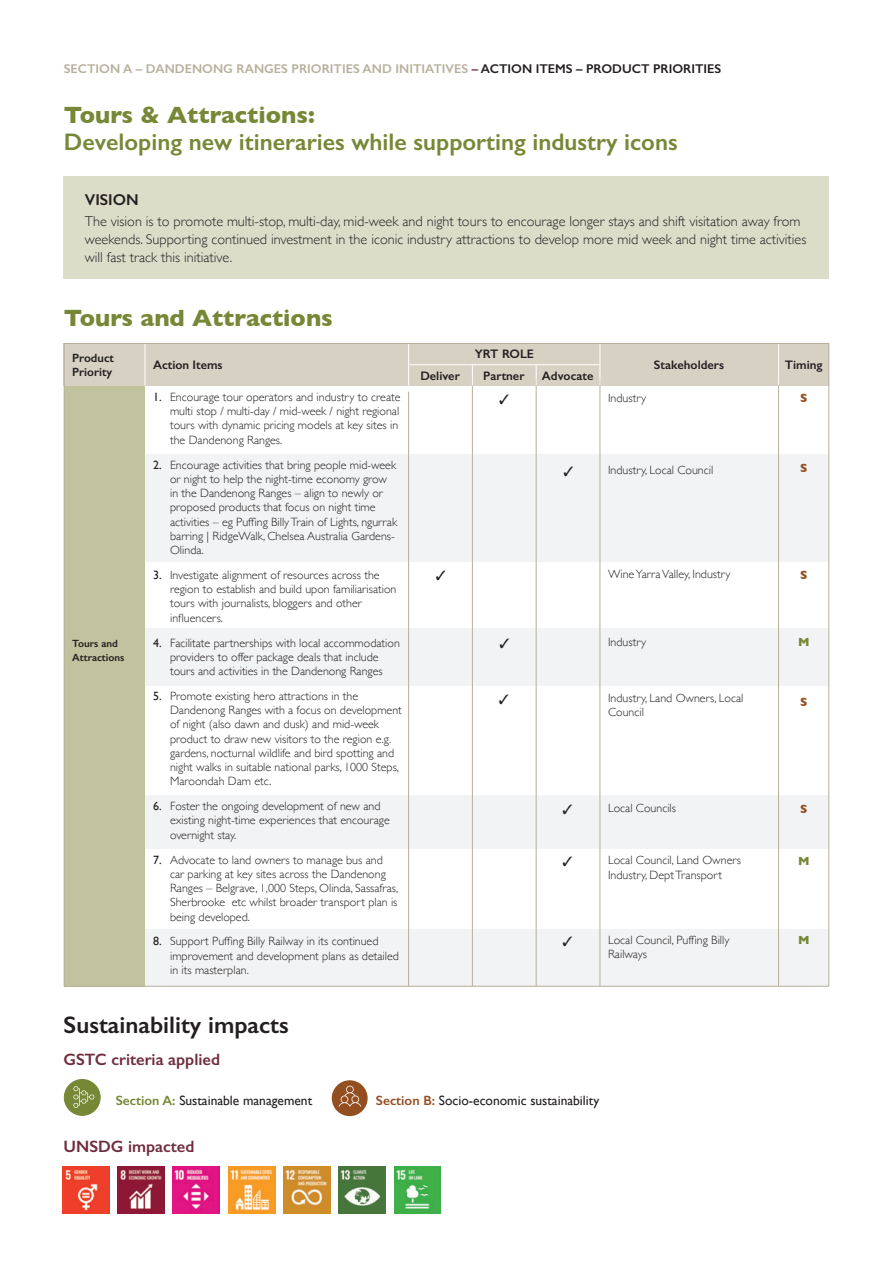
<style>
.page{position:relative;width:893px;height:1263px;background:#fff}
.page>*{position:absolute;margin:0;border:0;box-sizing:border-box;transform-origin:0 0}
.t1{font:600 24px "Gill Sans";color:#768836}
.t2{font:700 24px "Gill Sans";color:#768836}
.t3{font:600 24px "Gill Sans";color:#231f20}
.t4{font:600 16.5px "Gill Sans";color:#702d3d}
.t5{font:600 15.75px "Gill Sans";color:#231f20}
.t6{font:300 14.25px/18px "Gill Sans";color:#231f20}
.t7{font:13.5px "Gill Sans";color:#231f20}
.t8{font:600 12.75px "Gill Sans";color:#b8b09d}
.t9{font:600 12.3px "Gill Sans";color:#231f20}
.t10{font:300 12px/14.2px "Gill Sans";color:#231f20}
.t11{font:600 12px/14.2px "Gill Sans";color:#231f20}
.t12{font:700 12px "Gill Sans";color:#944f21}
.t13{font:700 12px "Gill Sans";color:#768836}
.t14{font:600 10.5px/13.5px "Gill Sans";color:#231f20}
.s1{color:#753543}
.s2{color:#231f20}
.s3{font-weight:400}
.s4{font-weight:600;color:#768836}
.s5{font-weight:600;color:#944f21}
</style>
<div class="page">
<div style="left:145px;top:628px;width:684px;height:58px;background:#f2f3f4"></div>
<div style="left:145px;top:454px;width:684px;height:108px;background:#f2f3f4"></div>
<div style="left:145px;top:795px;width:684px;height:53px;background:#f2f3f4"></div>
<div style="left:145px;top:929px;width:684px;height:57px;background:#f2f3f4"></div>
<div style="left:64px;top:343px;width:765px;height:43px;background:#d6d1c3"></div>
<div style="left:64px;top:386px;width:80px;height:600px;background:#c0c39e"></div>
<hr style="left:145px;top:343px;width:1px;height:43px;background:#fff">
<hr style="left:472px;top:378px;width:1px;height:608px;background:#b8b09d">
<hr style="left:536px;top:378px;width:1px;height:608px;background:#b8b09d">
<hr style="left:408px;top:343px;width:1px;height:43px;background:#fff">
<hr style="left:408px;top:392px;width:1px;height:594px;background:#b8b09d">
<hr style="left:600px;top:378px;width:1px;height:608px;background:#b8b09d">
<hr style="left:600px;top:343px;width:1px;height:43px;background:#fff">
<hr style="left:778px;top:378px;width:1px;height:608px;background:#b8b09d">
<hr style="left:778px;top:343px;width:1px;height:43px;background:#fff">
<svg style="left:472px;top:365px;width:1px;height:21px"></svg>
<svg style="left:536px;top:365px;width:1px;height:21px"></svg>
<hr style="left:409px;top:364px;width:191px;height:1px;background:#fff">
<div style="left:64px;top:1079px;width:36px;height:36px;background:#768836;border-radius:50%"></div>
<div style="left:64px;top:1079px;width:36px;height:36px;border:1px solid #768836;border-radius:50%"></div>
<svg style="left:73px;top:1086px;width:22px;height:22px"></svg>
<div style="left:332px;top:1080px;width:36px;height:36px;background:#944f21;border-radius:50%"></div>
<svg style="left:339px;top:1086px;width:22px;height:21px"></svg>
<img style="left:62px;top:1166px;width:47px;height:47px">
<img style="left:118px;top:1166px;width:46px;height:47px">
<img style="left:173px;top:1166px;width:47px;height:47px">
<img style="left:228px;top:1166px;width:47px;height:47px">
<img style="left:284px;top:1166px;width:46px;height:47px">
<img style="left:339px;top:1166px;width:47px;height:47px">
<img style="left:394px;top:1166px;width:47px;height:47px">
<div style="left:64px;top:177px;width:765px;height:102px;background:#dcddc9"></div>
<p class="t8" style="left:64px;top:61px;width:659px">SECTION A – DANDENONG RANGES PRIORITIES AND INITIATIVES <span class="s1">–</span> <span class="s2">ACTION ITEMS – PRODUCT PRIORITIES</span></p>
<h1 class="t2" style="left:64px;top:96px;width:252px">Tours &amp; Attractions:</h1>
<h1 class="t1" style="left:64px;top:127px;width:615px">Developing new itineraries while supporting industry icons</h1>
<h3 class="t5" style="left:85px;top:190px;width:55px">VISION</h3>
<p class="t6" style="left:85px;top:212px;width:723px">The vision is to promote multi-stop, multi-day, mid-week and night tours to encourage longer stays and shift visitation away from weekends. Supporting continued investment in the iconic industry attractions to develop more mid week and night time activities will fast track this initiative.</p>
<h1 class="t2" style="left:64px;top:298px;width:271px">Tours and Attractions</h1>
<p class="t9" style="left:475px;top:346px;width:61px">YRT ROLE</p>
<p class="t11" style="left:72px;top:350px;width:43px">Product<br>Priority</p>
<p class="t9" style="left:153px;top:357px;width:71px">Action Items</p>
<p class="t9" style="left:654px;top:357px;width:72px">Stakeholders</p>
<p class="t9" style="left:785px;top:357px;width:39px">Timing</p>
<p class="t9" style="left:420px;top:368px;width:41px">Deliver</p>
<p class="t9" style="left:483px;top:368px;width:43px">Partner</p>
<p class="t9" style="left:542px;top:368px;width:53px">Advocate</p>
<p class="t14" style="left:72px;top:637px;width:54px">Tours and<br>Attractions</p>
<p class="t10" style="left:170px;top:389px;width:232px;text-indent:-17px"><span class="s3">1.</span> Encourage tour operators and industry to create multi stop / multi-day / mid-week / night regional tours with dynamic pricing models at key sites in the Dandenong Ranges.</p>
<p class="t10" style="left:170px;top:457px;width:229px;text-indent:-17px"><span class="s3">2.</span> Encourage activities that bring people mid-week or night to help the night-time economy grow in the Dandenong Ranges – align to newly or proposed products that focus on night time activities – eg Puffing Billy Train of Lights, ngurrak barring | RidgeWalk, Chelsea Australia Gardens-Olinda.</p>
<p class="t10" style="left:170px;top:567px;width:228px;text-indent:-17px"><span class="s3">3.</span> Investigate alignment of resources across the region to establish and build upon familiarisation tours with journalists, bloggers and other influencers.</p>
<p class="t10" style="left:153px;top:635px;width:248px;text-align:center"><span class="s3">4.</span> Facilitate partnerships with local accommodation providers to offer package deals that include<br>tours and activities in the Dandenong Ranges</p>
<p class="t10" style="left:170px;top:688px;width:233px;text-indent:-17px"><span class="s3">5.</span> Promote existing hero attractions in the Dandenong Ranges with a focus on development of night (also dawn and dusk) and mid-week product to draw new visitors to the region e.g. gardens, nocturnal wildlife and bird spotting and night walks in suitable national parks, 1000 Steps, Maroondah Dam etc.</p>
<p class="t10" style="left:170px;top:799px;width:221px;text-indent:-17px"><span class="s3">6.</span> Foster the ongoing development of new and existing night-time experiences that encourage overnight stay.</p>
<p class="t10" style="left:170px;top:852px;width:230px;text-indent:-17px"><span class="s3">7.</span> Advocate to land owners to manage bus and car parking at key sites across the Dandenong Ranges – Belgrave, 1,000 Steps, Olinda, Sassafras, Sherbrooke etc whilst broader transport plan is being developed.</p>
<p class="t10" style="left:170px;top:934px;width:230px;text-indent:-17px"><span class="s3">8.</span> Support Puffing Billy Railway in its continued improvement and development plans as detailed in its masterplan.</p>
<p class="t10" style="left:608px;top:391px;width:40px">Industry</p>
<p class="t12" style="left:800px;top:389px;width:9px">S</p>
<p class="t10" style="left:608px;top:462px;width:107px">Industry, Local Council</p>
<p class="t12" style="left:800px;top:459px;width:9px">S</p>
<p class="t10" style="left:608px;top:567px;width:124px">Wine Yarra Valley, Industry</p>
<p class="t12" style="left:800px;top:565px;width:9px">S</p>
<p class="t10" style="left:608px;top:634px;width:40px">Industry</p>
<p class="t13" style="left:798px;top:633px;width:13px">M</p>
<p class="t10" style="left:608px;top:690px;width:137px">Industry, Land Owners, Local<br>Council</p>
<p class="t12" style="left:800px;top:692px;width:9px">S</p>
<p class="t10" style="left:608px;top:800px;width:70px">Local Councils</p>
<p class="t12" style="left:800px;top:799px;width:9px">S</p>
<p class="t10" style="left:608px;top:853px;width:135px">Local Council, Land Owners<br>Industry, Dept Transport</p>
<p class="t13" style="left:798px;top:851px;width:13px">M</p>
<p class="t10" style="left:608px;top:932px;width:123px">Local Council, Puffing Billy<br>Railways</p>
<p class="t13" style="left:798px;top:931px;width:13px">M</p>
<h1 class="t3" style="left:64px;top:1010px;width:227px">Sustainability impacts</h1>
<h2 class="t4" style="left:64px;top:1049px;width:158px">GSTC criteria applied</h2>
<p class="t7" style="left:116px;top:1092px;width:198px"><span class="s4">Section A:</span> Sustainable management</p>
<p class="t7" style="left:376px;top:1092px;width:225px"><span class="s5">Section B:</span> Socio-economic sustainability</p>
<h2 class="t4" style="left:64px;top:1136px;width:132px">UNSDG impacted</h2>
</div>
